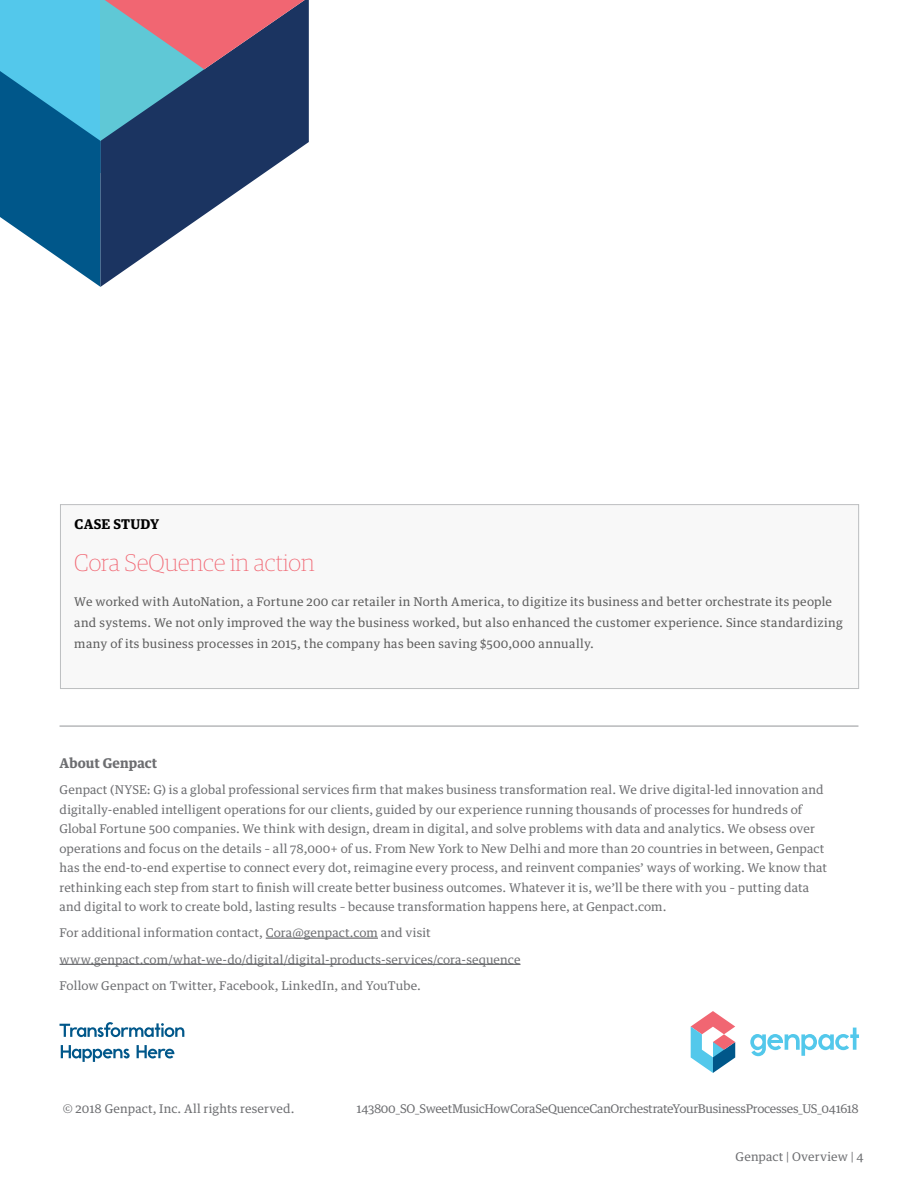
<style>
.page{position:relative;width:918px;height:1188px;background:#fff}
.page>*{position:absolute;margin:0;border:0;box-sizing:border-box;transform-origin:0 0}
.t1{font:100 24px "Guardian Egyp";color:#f16672}
.t2{font:700 13.5px "Guardian Text Egyp";letter-spacing:.005em;color:#6d6e71}
.t3{font:700 13.5px "Guardian Text Egyp";letter-spacing:.015em;color:#000}
.t4{font:12px/19.5px "Guardian Text Egyp";letter-spacing:.01em;color:#6d6e71}
.t5{font:12px/21px "Guardian Text Egyp";letter-spacing:.02em;color:#5c5c5c}
.t6{font:12px "Guardian Text Egyp";letter-spacing:-.025em;color:#6d6e71}
</style>
<div class="page">
<hr style="left:266px;top:938px;width:112px;height:1px;background:#6d6e71">
<hr style="left:60px;top:964px;width:461px;height:1px;background:#6d6e71">
<svg style="left:691px;top:1011px;width:44px;height:62px"></svg>
<svg style="left:750px;top:1028px;width:109px;height:28px"></svg>
<svg style="left:60px;top:1022px;width:124px;height:15px"></svg>
<svg style="left:61px;top:1045px;width:69px;height:17px"></svg>
<svg style="left:137px;top:1045px;width:37px;height:13px"></svg>
<hr style="left:60px;top:726px;width:798px;height:1px;background:#939598">
<svg style="left:0;top:0;width:305px;height:287px"></svg>
<div style="left:60px;top:505px;width:799px;height:184px;background:#f8f8f8"></div>
<div style="left:60px;top:504px;width:799px;height:185px;border:1px solid #bcbec0"></div>
<p class="t3" style="left:74px;top:513px;width:86px">CASE STUDY</p>
<h1 class="t1" style="left:74px;top:548px;width:242px">Cora SeQuence in action</h1>
<p class="t5" style="left:74px;top:590px;width:770px">We worked with AutoNation, a Fortune 200 car retailer in North America, to digitize its business and better orchestrate its people and systems. We not only improved the way the business worked, but also enhanced the customer experience. Since standardizing many of its business processes in 2015, the company has been saving $500,000 annually.</p>
<p class="t2" style="left:60px;top:752px;width:99px">About Genpact</p>
<p class="t4" style="left:60px;top:779px;width:769px">Genpact (NYSE: G) is a global professional services firm that makes business transformation real. We drive digital-led innovation and digitally-enabled intelligent operations for our clients, guided by our experience running thousands of processes for hundreds of Global Fortune 500 companies. We think with design, dream in digital, and solve problems with data and analytics. We obsess over operations and focus on the details – all 78,000+ of us. From New York to New Delhi and more than 20 countries in between, Genpact has the end-to-end expertise to connect every dot, reimagine every process, and reinvent companies’ ways of working. We know that rethinking each step from start to finish will create better business outcomes. Whatever it is, we’ll be there with you – putting data and digital to work to create bold, lasting results – because transformation happens here, at Genpact.com.</p>
<p class="t4" style="left:60px;top:919px;width:463px;line-height:26.2px">For additional information contact, Cora@genpact.com and visit www.genpact.com/what-we-do/digital/digital-products-services/cora-sequence<br>Follow Genpact on Twitter, Facebook, LinkedIn, and YouTube.</p>
<p class="t4" style="left:63px;top:1098px;width:233px">© 2018 Genpact, Inc. All rights reserved.</p>
<p class="t6" style="left:356px;top:1099px;width:504px">143800_SO_SweetMusicHowCoraSeQuenceCanOrchestrateYourBusinessProcesses_US_041618</p>
<p class="t4" style="left:735px;top:1146px;width:130px">Genpact | Overview | 4</p>
</div>
